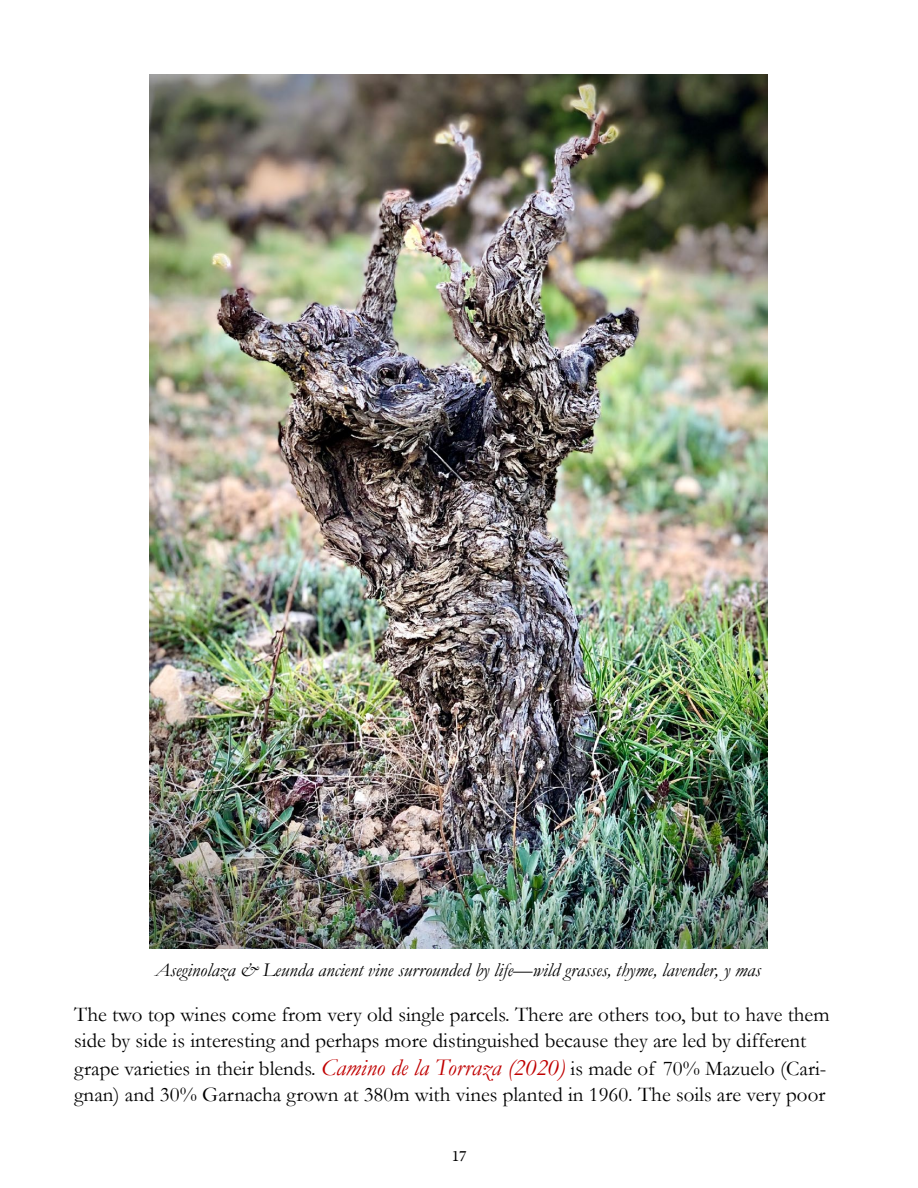
<style>
.page{position:relative;width:918px;height:1188px;background:#fff}
.page>*{position:absolute;margin:0;border:0;box-sizing:border-box;transform-origin:0 0}
.t1{font:21px/25.2px "Garamond";color:#000}
.t2{font:italic 19.5px "Garamond";color:#000}
.t3{font:15px "Rongel Lining";color:#000}
.s1{font-style:italic;font-size:24px;color:#c00000}
</style>
<div class="page">
<img style="left:149px;top:74px;width:619px;height:874px">
<p class="t2" style="left:155px;top:958px;width:607px">Aseginolaza &amp; Leunda ancient vine surrounded by life—wild grasses, thyme, lavender, y mas</p>
<p class="t1" style="left:74px;top:1002px;width:757px">The two top wines come from very old single parcels. There are others too, but to have them side by side is interesting and perhaps more distinguished because they are led by different</p>
<p class="t1" style="left:74px;top:1056px;width:754px">grape varieties in their blends. <span class="s1">Camino de la Torraza (2020)</span> is made of 70% Mazuelo (Cari&shy;gnan) and 30% Garnacha grown at 380m with vines planted in 1960. The soils are very poor</p>
<p class="t3" style="left:453px;top:1148px;width:16px">17</p>
</div>
